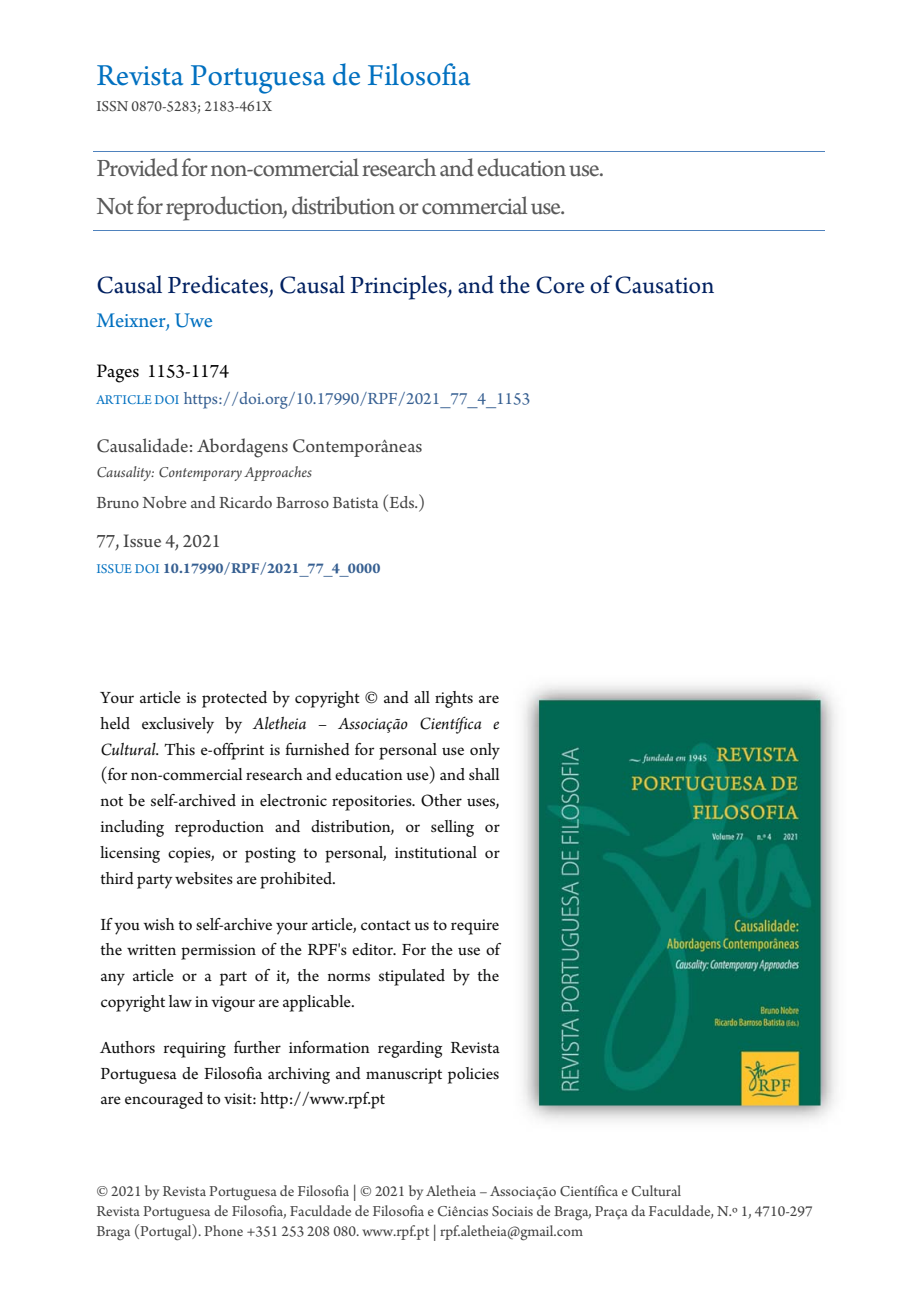
<style>
.page{position:relative;width:918px;height:1298px;background:#fff}
.page>*{position:absolute;margin:0;border:0;box-sizing:border-box;transform-origin:0 0}
.t1{font:32px "Arno Pro";color:#0070c0}
.t2{font:26px/37.4px "Arno Pro";letter-spacing:-.04em;color:#595959}
.t3{font:26px "Arno Pro";color:#002060}
.t4{font:22px "Arno Pro";color:#0070c0}
.t5{font:20px "Arno Pro";color:#404040}
.t6{font:20px "Arno Pro";color:#000}
.t7{font:18px/25.8px "Arno Pro";color:#0d0d0d;text-align:justify}
.t8{font:18px "Arno Pro";color:#365f91}
.t9{font:18px "Arno Pro";color:#404040}
.t10{font:16px/20px "Arno Pro";color:#404040}
.t11{font:700 16px "Arno Pro";letter-spacing:.005em;color:#365f91}
.t12{font:italic 16px "Arno Pro";color:#404040}
.s1{font-size:14px;color:#0070c0}
.s2{font-weight:400;font-size:14px;color:#0070c0}
.s3{font-style:italic}
</style>
<div class="page">
<hr style="left:93px;top:151px;width:732px;height:1px;background:#4f82bd">
<hr style="left:93px;top:231px;width:732px;height:1px;background:#4f82bd">
<img style="left:523px;top:685px;width:314px;height:437px">
<h1 class="t1" style="left:96px;top:63px;width:376px">Revista Portuguesa de Filosofia</h1>
<p class="t10" style="left:96px;top:97px;width:177px">ISSN 0870-5283; 2183-461X</p>
<h2 class="t2" style="left:96px;top:152px;width:509px">Provided for non-commercial research and education use.<br>Not for reproduction, distribution or commercial use.</h2>
<h2 class="t3" style="left:96px;top:276px;width:619px">Causal Predicates, Causal Principles, and the Core of Causation</h2>
<p class="t4" style="left:96px;top:312px;width:118px">Meixner, Uwe</p>
<p class="t6" style="left:96px;top:363px;width:134px">Pages 1153-1174</p>
<p class="t8" style="left:96px;top:392px;width:436px"><span class="s1">ARTICLE DOI</span> https://doi.org/10.17990/RPF/2021_77_4_1153</p>
<p class="t5" style="left:96px;top:438px;width:327px">Causalidade: Abordagens Contemporâneas</p>
<p class="t12" style="left:96px;top:466px;width:217px">Causality: Contemporary Approaches</p>
<p class="t9" style="left:96px;top:495px;width:331px">Bruno Nobre and Ricardo Barroso Batista (Eds.)</p>
<p class="t5" style="left:96px;top:534px;width:126px">77, Issue 4, 2021</p>
<p class="t11" style="left:96px;top:562px;width:286px"><span class="s2">ISSUE DOI</span> 10.17990/RPF/2021_77_4_0000</p>
<p class="t7" style="left:100px;top:686px;width:401px">Your article is protected by copyright © and all rights are held exclusively by <span class="s3">Aletheia – Associação Científica e Cultural</span>. This e-offprint is furnished for personal use only (for non-commercial research and education use) and shall not be self-archived in electronic repositories. Other uses, including reproduction and distribution, or selling or licensing copies, or posting to personal, institutional or third party websites are prohibited.</p>
<p class="t7" style="left:100px;top:913px;width:401px">If you wish to self-archive your article, contact us to require the written permission of the RPF's editor. For the use of any article or a part of it, the norms stipulated by the copyright law in vigour are applicable.</p>
<p class="t7" style="left:100px;top:1036px;width:401px">Authors requiring further information regarding Revista Portuguesa de Filosofia archiving and manuscript policies are encouraged to visit: http://www.rpf.pt</p>
<p class="t10" style="left:96px;top:1182px;width:718px">© 2021 by Revista Portuguesa de Filosofia | © 2021 by Aletheia – Associação Científica e Cultural<br>Revista Portuguesa de Filosofia, Faculdade de Filosofia e Ciências Sociais de Braga, Praça da Faculdade, N.º 1, 4710-297<br>Braga (Portugal). Phone +351 253 208 080. www.rpf.pt | rpf.aletheia@gmail.com</p>
</div>
